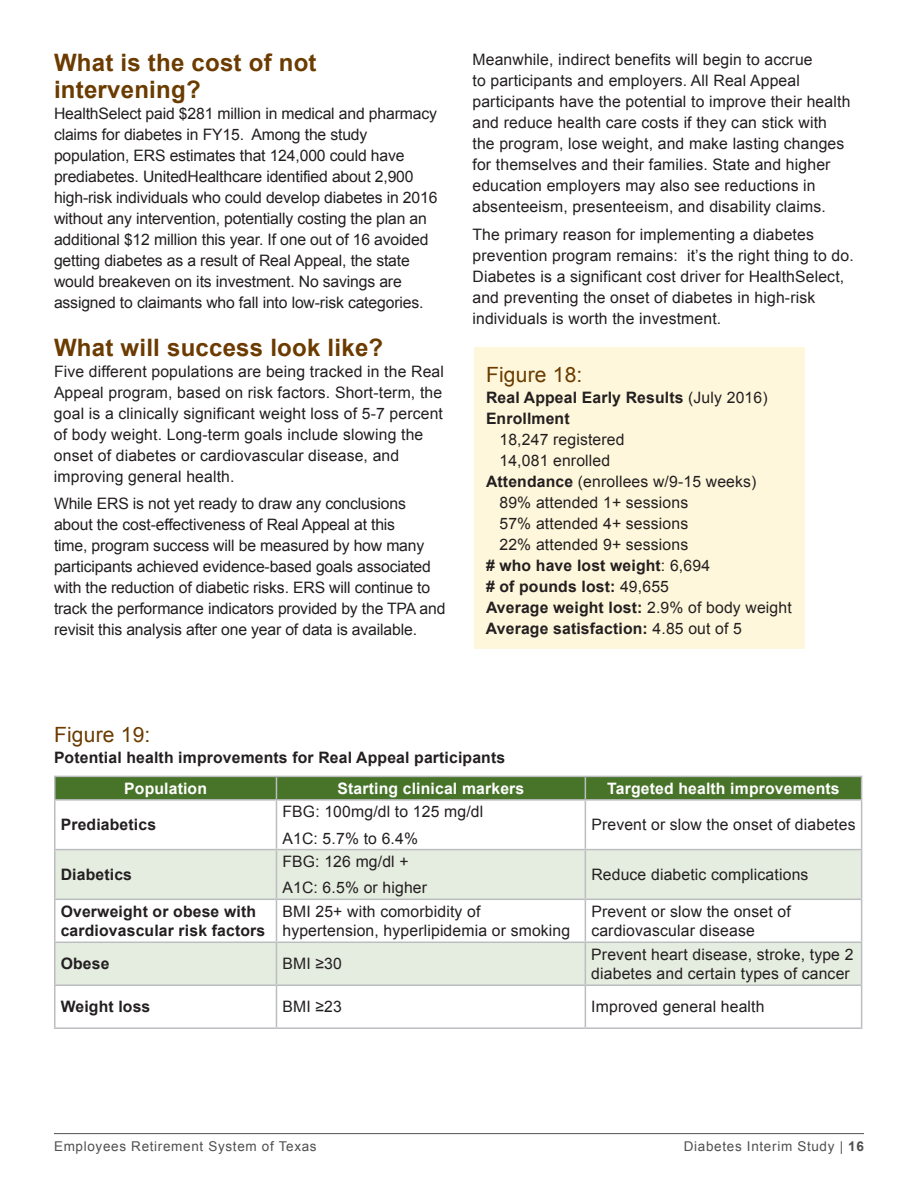
<style>
.page{position:relative;width:918px;height:1188px;background:#fff}
.page>*{position:absolute;margin:0;border:0;box-sizing:border-box;transform-origin:0 0}
.t1{font:700 24px/27px "Arial";letter-spacing:.01em;color:#6b3b00}
.t2{font:21px "Arial";letter-spacing:.01em;color:#6b3b00}
.P__-_Paragraph{font:15.75px/21px "Arial";letter-spacing:.01em;color:#231f20}
.P__-_Paragraph-2{font:15.75px/21px "Arial";letter-spacing:-.01em;color:#231f20}
.P__-_Paragraph-3{font:700 15.75px/19.5px "Arial";letter-spacing:.01em;color:#231f20}
.P__-_Paragraph-4{font:700 15.75px "Arial";letter-spacing:.01em;color:#fff}
.t3{font:13.5px "Arial";letter-spacing:.05em;color:#505052}
.s1{font-style:inherit}
.s2{font-weight:400}
.s3{font-weight:700}
</style>
<div class="page">
<hr style="left:54px;top:1133px;width:810px;height:1px;background:#505052">
<div style="left:474px;top:348px;width:331px;height:301px;background:#fef7db"></div>
<svg style="left:56px;top:850px;width:805px;height:134px;fill:#e5ece0"></svg>
<hr style="left:54px;top:776px;width:222px;height:1px;background:#bcbdc0">
<hr style="left:54px;top:777px;width:2px;height:22px;background:#bcbdc0">
<svg style="left:55px;top:776px;width:807px;height:23px;background:#4e7832"></svg>
<hr style="left:54px;top:799px;width:222px;height:2px;background:#bcbdc0">
<hr style="left:54px;top:801px;width:2px;height:48px;background:#bcbdc0">
<hr style="left:276px;top:799px;width:309px;height:2px;background:#bcbdc0">
<hr style="left:276px;top:801px;width:1px;height:48px;background:#bcbdc0">
<hr style="left:585px;top:799px;width:277px;height:2px;background:#bcbdc0">
<hr style="left:585px;top:801px;width:1px;height:48px;background:#bcbdc0">
<hr style="left:861px;top:801px;width:1px;height:48px;background:#bcbdc0">
<hr style="left:54px;top:849px;width:222px;height:1px;background:#bcbdc0">
<hr style="left:54px;top:850px;width:2px;height:49px;background:#bcbdc0">
<hr style="left:276px;top:849px;width:309px;height:1px;background:#bcbdc0">
<hr style="left:276px;top:850px;width:1px;height:49px;background:#bcbdc0">
<hr style="left:585px;top:849px;width:277px;height:1px;background:#bcbdc0">
<hr style="left:585px;top:850px;width:1px;height:49px;background:#bcbdc0">
<hr style="left:861px;top:850px;width:1px;height:49px;background:#bcbdc0">
<hr style="left:54px;top:899px;width:222px;height:1px;background:#bcbdc0">
<hr style="left:54px;top:900px;width:2px;height:42px;background:#bcbdc0">
<hr style="left:276px;top:899px;width:309px;height:1px;background:#bcbdc0">
<hr style="left:276px;top:900px;width:1px;height:42px;background:#bcbdc0">
<hr style="left:585px;top:899px;width:277px;height:1px;background:#bcbdc0">
<hr style="left:585px;top:900px;width:1px;height:42px;background:#bcbdc0">
<hr style="left:861px;top:900px;width:1px;height:42px;background:#bcbdc0">
<hr style="left:54px;top:942px;width:222px;height:1px;background:#bcbdc0">
<hr style="left:54px;top:943px;width:2px;height:41px;background:#bcbdc0">
<hr style="left:276px;top:942px;width:309px;height:1px;background:#bcbdc0">
<hr style="left:276px;top:943px;width:1px;height:41px;background:#bcbdc0">
<hr style="left:585px;top:942px;width:277px;height:1px;background:#bcbdc0">
<hr style="left:585px;top:943px;width:1px;height:41px;background:#bcbdc0">
<hr style="left:861px;top:943px;width:1px;height:41px;background:#bcbdc0">
<hr style="left:54px;top:984px;width:222px;height:2px;background:#bcbdc0">
<hr style="left:54px;top:986px;width:2px;height:41px;background:#bcbdc0">
<hr style="left:276px;top:984px;width:309px;height:2px;background:#bcbdc0">
<hr style="left:276px;top:986px;width:1px;height:41px;background:#bcbdc0">
<hr style="left:585px;top:984px;width:277px;height:2px;background:#bcbdc0">
<hr style="left:585px;top:986px;width:1px;height:41px;background:#bcbdc0">
<hr style="left:861px;top:986px;width:1px;height:41px;background:#bcbdc0">
<hr style="left:54px;top:1027px;width:222px;height:2px;background:#bcbdc0">
<hr style="left:276px;top:1027px;width:309px;height:2px;background:#bcbdc0">
<hr style="left:585px;top:1027px;width:277px;height:2px;background:#bcbdc0">
<h2 class="t1" style="left:54px;top:50px;width:264px">What is the cost of not intervening?</h2>
<p class="P__-_Paragraph-2" style="left:54px;top:104px;width:385px">HealthSelect paid $281 million in medical and pharmacy claims for diabetes in FY15<span class="s1">.</span> Among the study population, ERS estimates that 124,000 could have prediabetes<span class="s1">.</span> UnitedHealthcare identified about 2,900 high-risk individuals who could develop diabetes in 2016 without any intervention, potentially costing the plan an additional $12 million this year<span class="s1">.</span> If one out of 16 avoided getting diabetes as a result of Real Appeal, the state would breakeven on its investment<span class="s1">.</span> No savings are assigned to claimants who fall into low-risk categories<span class="s1">.</span></p>
<h2 class="t1" style="left:54px;top:335px;width:331px">What will success look like?</h2>
<p class="P__-_Paragraph" style="left:54px;top:361px;width:392px">Five different populations are being tracked in the Real Appeal program, based on risk factors<span class="s1">.</span> Short-term, the goal is a clinically significant weight loss of 5-7 percent of body weight<span class="s1">.</span> Long-term goals include slowing the onset of diabetes or cardiovascular disease, and improving general health<span class="s1">.</span></p>
<p class="P__-_Paragraph-2" style="left:54px;top:494px;width:393px">While ERS is not yet ready to draw any conclusions about the cost-effectiveness of Real Appeal at this<br>time, program success will be measured by how many participants achieved evidence-based goals associated with the reduction of diabetic risks<span class="s1">.</span> ERS will continue to track the performance indicators provided by the TPA and revisit this analysis after one year of data is available<span class="s1">.</span></p>
<p class="P__-_Paragraph" style="left:472px;top:50px;width:379px">Meanwhile, indirect benefits will begin to accrue<br>to participants and employers<span class="s1">.</span> All Real Appeal participants have the potential to improve their health and reduce health care costs if they can stick with the program, lose weight, and make lasting changes for themselves and their families<span class="s1">.</span> State and higher education employers may also see reductions in absenteeism, presenteeism, and disability claims<span class="s1">.</span></p>
<p class="P__-_Paragraph" style="left:472px;top:224px;width:380px">The primary reason for implementing a diabetes prevention program remains: it’s the right thing to do<span class="s1">.<br></span>Diabetes is a significant cost driver for HealthSelect, and preventing the onset of diabetes in high-risk individuals is worth the investment<span class="s1">.</span></p>
<h3 class="t2" style="left:486px;top:361px;width:98px">Figure 18:</h3>
<p class="P__-_Paragraph-3" style="left:486px;top:388px;width:283px">Real Appeal Early Results <span class="s2">(July 2016)</span></p>
<p class="P__-_Paragraph-3" style="left:486px;top:409px;width:85px">Enrollment</p>
<p class="P__-_Paragraph" style="left:499px;top:429px;width:127px">18,247 registered</p>
<p class="P__-_Paragraph" style="left:499px;top:450px;width:112px">14,081 enrolled</p>
<p class="P__-_Paragraph" style="left:486px;top:471px;width:272px"><span class="s3">Attendance</span> (enrollees w/9-15 weeks)</p>
<p class="P__-_Paragraph" style="left:499px;top:492px;width:190px">89% attended 1+ sessions</p>
<p class="P__-_Paragraph" style="left:499px;top:513px;width:190px">57% attended 4+ sessions</p>
<p class="P__-_Paragraph" style="left:499px;top:534px;width:190px">22% attended 9+ sessions</p>
<p class="P__-_Paragraph-3" style="left:486px;top:556px;width:226px"># who have lost weight<span class="s2">: 6,694</span></p>
<p class="P__-_Paragraph-3" style="left:486px;top:577px;width:185px"># of pounds lost: <span class="s2">49,655</span></p>
<p class="P__-_Paragraph-3" style="left:486px;top:598px;width:307px">Average weight lost: <span class="s2">2</span><span class="s2">.</span> <span class="s2">9% of body weight</span></p>
<p class="P__-_Paragraph-3" style="left:486px;top:619px;width:258px">Average satisfaction: <span class="s2">4</span><span class="s2">.</span> <span class="s2">85 out of 5</span></p>
<h3 class="t2" style="left:54px;top:721px;width:98px">Figure 19:</h3>
<p class="P__-_Paragraph-3" style="left:54px;top:748px;width:453px">Potential health improvements for Real Appeal participants</p>
<p class="P__-_Paragraph-4" style="left:124px;top:778px;width:84px">Population</p>
<p class="P__-_Paragraph-4" style="left:338px;top:778px;width:188px">Starting clinical markers</p>
<p class="P__-_Paragraph-4" style="left:607px;top:778px;width:234px">Targeted health improvements</p>
<p class="P__-_Paragraph-3" style="left:61px;top:816px;width:97px">Prediabetics</p>
<p class="P__-_Paragraph" style="left:282px;top:801px;width:202px">FBG: 100mg/dl to 125 mg/dl</p>
<p class="P__-_Paragraph" style="left:282px;top:828px;width:137px">A1C: 5<span class="s1">.</span>7% to 6<span class="s1">.</span>4%</p>
<p class="P__-_Paragraph" style="left:591px;top:815px;width:266px">Prevent or slow the onset of diabetes</p>
<p class="P__-_Paragraph-3" style="left:61px;top:865px;width:73px">Diabetics</p>
<p class="P__-_Paragraph" style="left:282px;top:851px;width:128px">FBG: 126 mg/dl +</p>
<p class="P__-_Paragraph" style="left:282px;top:877px;width:146px">A1C: 6<span class="s1">.</span>5% or higher</p>
<p class="P__-_Paragraph" style="left:591px;top:864px;width:219px">Reduce diabetic complications</p>
<p class="P__-_Paragraph-3" style="left:61px;top:902px;width:206px">Overweight or obese with cardiovascular risk factors</p>
<p class="P__-_Paragraph" style="left:282px;top:902px;width:289px;line-height:19.5px">BMI 25+ with comorbidity of hypertension, hyperlipidemia or smoking</p>
<p class="P__-_Paragraph" style="left:591px;top:902px;width:201px;line-height:19.5px">Prevent or slow the onset of cardiovascular disease</p>
<p class="P__-_Paragraph-3" style="left:61px;top:955px;width:50px">Obese</p>
<p class="P__-_Paragraph" style="left:282px;top:954px;width:61px">BMI ≥30</p>
<p class="P__-_Paragraph" style="left:591px;top:945px;width:264px;line-height:19.5px">Prevent heart disease, stroke, type 2 diabetes and certain types of cancer</p>
<p class="P__-_Paragraph-3" style="left:61px;top:998px;width:91px">Weight loss</p>
<p class="P__-_Paragraph" style="left:282px;top:997px;width:61px">BMI ≥23</p>
<p class="P__-_Paragraph" style="left:591px;top:997px;width:175px">Improved general health</p>
<p class="t3" style="left:54px;top:1137px;width:264px">Employees Retirement System of Texas</p>
<p class="t3" style="left:684px;top:1137px;width:182px">Diabetes Interim Study | <span class="s3">16</span></p>
</div>
